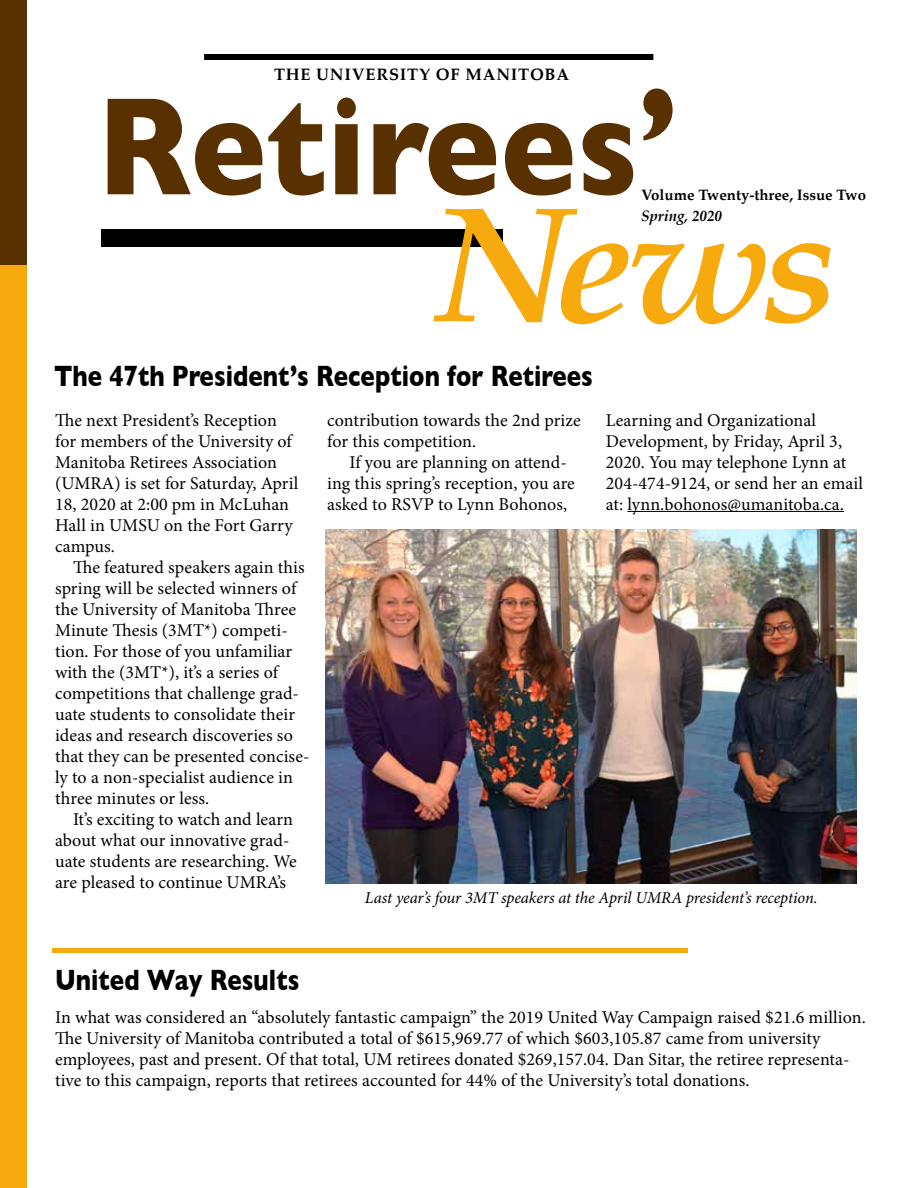
<style>
.page{position:relative;width:918px;height:1188px;background:#fff}
.page>*{position:absolute;margin:0;border:0;box-sizing:border-box;transform-origin:0 0}
.t1{font:italic 700 165px "Palatino";color:#f6aa0d;scale:1.05 1}
.t2{font:700 141px "Gill Sans";letter-spacing:.005em;color:#593000;scale:.9 1}
.t3{font:700 30px "Gill Sans";letter-spacing:.005em;color:#000;scale:.8 1}
.t4{font:18px/21px "Minion Pro";letter-spacing:.005em;color:#000}
.t5{font:italic 16.5px "Minion Pro";letter-spacing:-.005em;color:#000}
.t6{font:700 16.5px "Palatino";letter-spacing:.05em;color:#000}
.t7{font:700 15px "Palatino";color:#000}
.t8{font:italic 700 15px "Palatino";color:#000}
</style>
<div class="page">
<div style="left:0;top:0;width:27px;height:266px;background:#593000"></div>
<div style="left:0;top:266px;width:27px;height:922px;background:#f6aa0d"></div>
<div style="left:101px;top:230px;width:401px;height:17px;background:#000"></div>
<div style="left:204px;top:54px;width:449px;height:6px;background:#000"></div>
<hr style="left:627px;top:511px;width:217px;height:1px;background:#000">
<img style="left:325px;top:529px;width:531px;height:355px">
<div style="left:53px;top:948px;width:635px;height:5px;background:#f6aa0d"></div>
<p class="t6" style="left:274px;top:60px;width:297px">THE UNIVERSITY OF MANITOBA</p>
<h2 class="t2" style="left:97px;top:35px;width:646px">Retirees’</h2>
<h1 class="t1" style="left:434px;top:129px;width:386px">News</h1>
<p class="t7" style="left:641px;top:182px;width:226px">Volume Twenty-three, Issue Two</p>
<p class="t8" style="left:641px;top:204px;width:82px">Spring, 2020</p>
<h3 class="t3" style="left:54px;top:352px;width:675px">The 47th President’s Reception for Retirees</h3>
<p class="t4" style="left:55px;top:410px;width:245px">The next President’s Reception for members of the University of<br>Manitoba Retirees Association (UMRA) is set for Saturday, April<br>18, 2020 at 2:00 pm in McLuhan<br>Hall in UMSU on the Fort Garry campus.</p>
<p class="t4" style="left:55px;top:557px;width:256px;text-indent:18px">The featured speakers again this spring will be selected winners of the University of Manitoba Three<br>Minute Thesis (3MT*) competi&shy;tion. For those of you unfamiliar with the (3MT*), it’s a series of competitions that challenge grad&shy;uate students to consolidate their ideas and research discoveries so that they can be presented concise&shy;ly to a non-specialist audience in three minutes or less.</p>
<p class="t4" style="left:55px;top:809px;width:243px;text-indent:18px">It’s exciting to watch and learn about what our innovative grad&shy;uate students are researching. We are pleased to continue UMRA’s</p>
<p class="t4" style="left:606px;top:409px;width:259px">Learning and Organizational<br>Development, by Friday, April 3,<br>2020. You may telephone Lynn at<br>204-474-9124, or send her an email at: lynn.bohonos@umanitoba.ca.</p>
<p class="t4" style="left:327px;top:410px;width:255px">contribution towards the 2nd prize for this competition.</p>
<p class="t4" style="left:327px;top:452px;width:249px;text-indent:22px">If you are planning on attend&shy;ing this spring’s reception, you are asked to RSVP to Lynn Bohonos,</p>
<p class="t5" style="left:365px;top:886px;width:454px">Last year’s four 3MT speakers at the April UMRA president’s reception.</p>
<h3 class="t3" style="left:55px;top:956px;width:307px">United Way Results</h3>
<p class="t4" style="left:55px;top:1007px;width:812px">In what was considered an “absolutely fantastic campaign” the 2019 United Way Campaign raised $21.6 million.<br>The University of Manitoba contributed a total of $615,969.77 of which $603,105.87 came from university employees, past and present. Of that total, UM retirees donated $269,157.04. Dan Sitar, the retiree representa&shy;tive to this campaign, reports that retirees accounted for 44% of the University’s total donations.</p>
</div>
